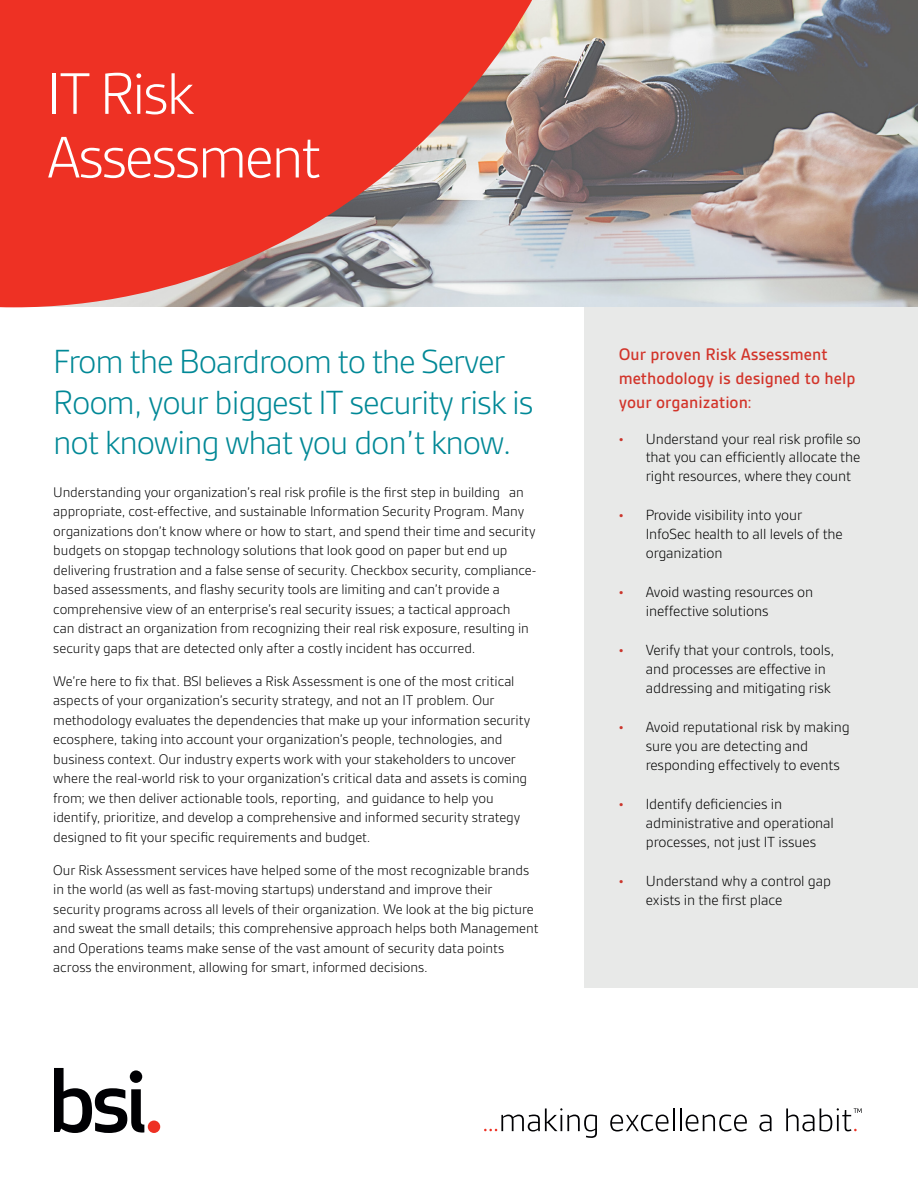
<style>
.page{position:relative;width:918px;height:1188px;background:#fff}
.page>*{position:absolute;margin:0;border:0;box-sizing:border-box;transform-origin:0 0}
.t1{font:300 63px/63.6px "BSI Gesta";letter-spacing:-.04em;color:#fff}
.t2{font:300 36px/40.8px "BSI Gesta";letter-spacing:-.03em;color:#008896}
.t3{font:500 18px/24px "BSI Gesta";color:#d2342a}
.t4{font:300 15.75px/18.9px "BSI Gesta";letter-spacing:-.005em;color:#000}
.t5{font:300 15px/19.5px "BSI Gesta";letter-spacing:-.005em;color:#000}
.s1{font-weight:700;font-size:13.5px;color:#ca352c}
</style>
<div class="page">
<div style="left:584px;top:284px;width:334px;height:703px;background:#e8e9e8"></div>
<img style="left:609px;top:0;width:309px;height:307px">
<svg style="left:0;top:0;width:609px;height:307px;background:#d75f56"></svg>
<svg style="left:484px;top:1108px;width:113px;height:30px"></svg>
<svg style="left:610px;top:1115px;width:59px;height:17px"></svg>
<hr style="left:673px;top:1108px;width:2px;height:23px;background:#000003">
<svg style="left:680px;top:1108px;width:67px;height:24px"></svg>
<svg style="left:759px;top:1115px;width:13px;height:17px"></svg>
<svg style="left:786px;top:1108px;width:28px;height:24px"></svg>
<svg style="left:820px;top:1108px;width:42px;height:24px"></svg>
<svg style="left:54px;top:1068px;width:90px;height:65px"></svg>
<div style="left:148px;top:1121px;width:12px;height:12px;background:#ee3124;border-radius:50%"></div>
<h1 class="t1" style="left:47px;top:62px;width:275px">IT Risk<br>Assessment</h1>
<h2 class="t2" style="left:53px;top:341px;width:482px">From the Boardroom to the Server<br>Room, your biggest IT security risk is not knowing what you don’t know.</h2>
<p class="t5" style="left:53px;top:482px;width:485px">Understanding your organization’s real risk profile is the first step in building an appropriate, cost-effective, and sustainable Information Security Program. Many organizations don’t know where or how to start, and spend their time and security budgets on stopgap technology solutions that look good on paper but end up delivering frustration and a false sense of security. Checkbox security, compliance&shy;based assessments, and flashy security tools are limiting and can’t provide a comprehensive view of an enterprise’s real security issues; a tactical approach<br>can distract an organization from recognizing their real risk exposure, resulting in security gaps that are detected only after a costly incident has occurred.</p>
<p class="t5" style="left:53px;top:671px;width:479px">We’re here to fix that. BSI believes a Risk Assessment is one of the most critical aspects of your organization’s security strategy, and not an IT problem. Our methodology evaluates the dependencies that make up your information security ecosphere, taking into account your organization’s people, technologies, and business context. Our industry experts work with your stakeholders to uncover where the real-world risk to your organization’s critical data and assets is coming from; we then deliver actionable tools, reporting, and guidance to help you identify, prioritize, and develop a comprehensive and informed security strategy designed to fit your specific requirements and budget.</p>
<p class="t5" style="left:53px;top:860px;width:487px">Our Risk Assessment services have helped some of the most recognizable brands in the world (as well as fast-moving startups) understand and improve their security programs across all levels of their organization. We look at the big picture and sweat the small details; this comprehensive approach helps both Management and Operations teams make sense of the vast amount of security data points across the environment, allowing for smart, informed decisions.</p>
<p class="t3" style="left:619px;top:342px;width:238px">Our proven Risk Assessment methodology is designed to help your organization:</p>
<p class="t4" style="left:646px;top:429px;width:217px;text-align:justify;text-indent:-27px"><span class="s1">•</span> Understand your real risk profile so that you can efficiently allocate the right resources, where they count</p>
<p class="t4" style="left:646px;top:506px;width:199px;text-indent:-27px"><span class="s1">•</span> Provide visibility into your<br>InfoSec health to all levels of the organization</p>
<p class="t4" style="left:646px;top:583px;width:169px;text-indent:-27px"><span class="s1">•</span> Avoid wasting resources on ineffective solutions</p>
<p class="t4" style="left:646px;top:641px;width:190px;text-indent:-27px"><span class="s1">•</span> Verify that your controls, tools, and processes are effective in addressing and mitigating risk</p>
<p class="t4" style="left:646px;top:718px;width:205px;text-indent:-27px"><span class="s1">•</span> Avoid reputational risk by making sure you are detecting and responding effectively to events</p>
<p class="t4" style="left:646px;top:795px;width:190px;text-indent:-27px"><span class="s1">•</span> Identify deficiencies in administrative and operational processes, not just IT issues</p>
<p class="t4" style="left:646px;top:872px;width:187px;text-indent:-27px"><span class="s1">•</span> Understand why a control gap exists in the first place</p>
</div>
